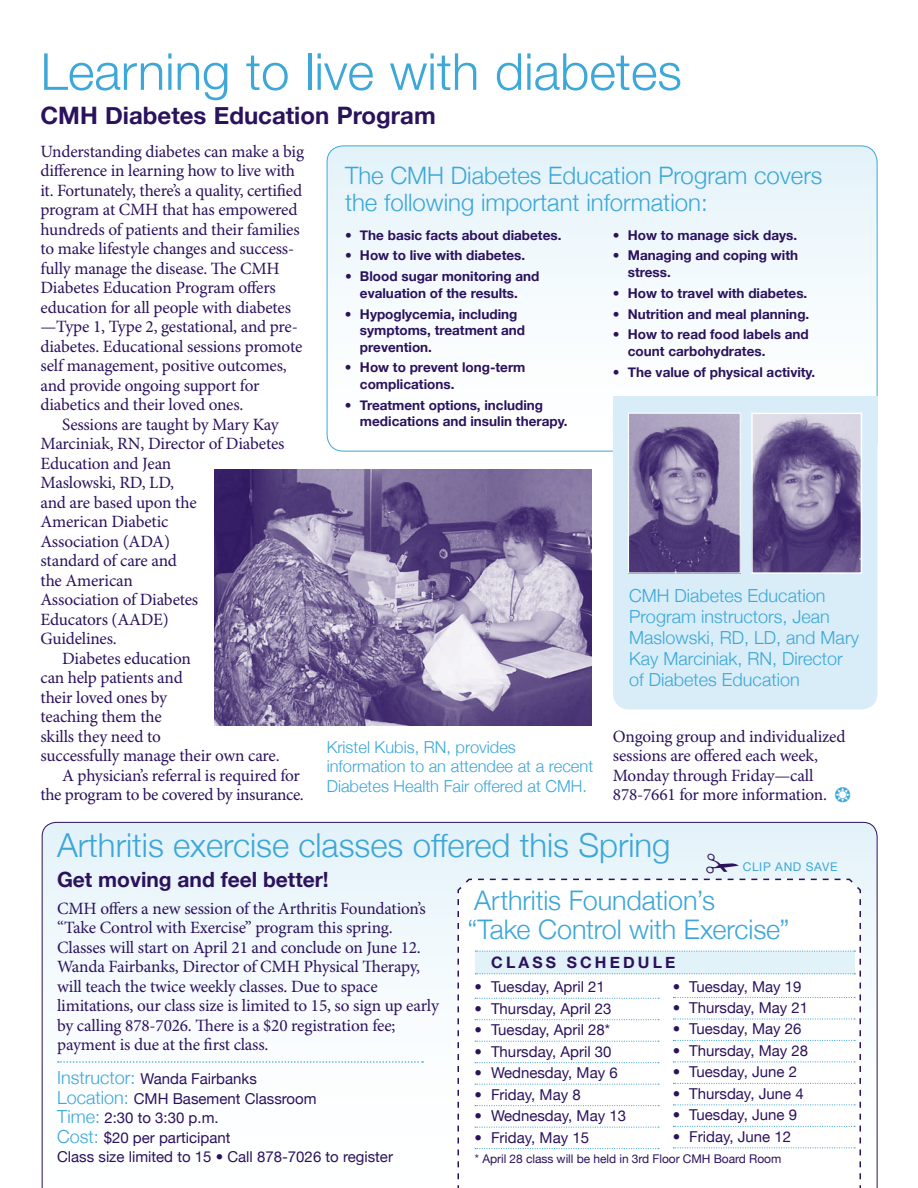
<style>
.page{position:relative;width:918px;height:1188px;background:#fff}
.page>*{position:absolute;margin:0;border:0;box-sizing:border-box;transform-origin:0 0}
.t1{font:300 51px "Helvetica Neue";color:#3ca7d8}
.t2{font:300 33px "Helvetica Neue";color:#3ca7d8}
.t3{font:300 27px/28.5px "Helvetica Neue";letter-spacing:-.005em;color:#3ca7d8}
.t4{font:300 24px/27px "Helvetica Neue";color:#3ca7d8}
.t5{font:700 24px "Helvetica Neue";color:#2b125d}
.t6{font:700 21px "Helvetica Neue";color:#2b125d}
.t7{font:300 18px/21px "Helvetica Neue";color:#3ca7d8}
.t8{font:17.25px/19.5px "Minion Pro";letter-spacing:-.01em;color:#2b125d}
.t9{font:300 16.5px/19.5px "Helvetica Neue";color:#3ca7d8}
.t10{font:700 15.75px "Helvetica Neue";letter-spacing:.2em;color:#2b125d}
.t11{font:15px/19.5px "Helvetica Neue";color:#2b125d}
.t12{font:700 13.5px/16.5px "Helvetica Neue";color:#2b125d}
.t13{font:12px "Helvetica Neue";letter-spacing:-.005em;color:#2b125d}
.t14{font:12px "Helvetica Neue";letter-spacing:.05em;color:#3ca7d8}
.s1{color:#3ca7d8}
.s2{font-weight:300;font-size:18px;color:#3ca7d8}
</style>
<div class="page">
<svg style="left:326px;top:145px;width:552px;height:306px"></svg>
<svg style="left:41px;top:822px;width:837px;height:366px"></svg>
<svg style="left:457px;top:878px;width:405px;height:310px"></svg>
<img style="left:215px;top:470px;width:376px;height:256px">
<div style="left:613px;top:443px;width:265px;height:267px;background:#d8edf7"></div>
<svg style="left:58px;top:1061px;width:365px;height:2px"></svg>
<svg style="left:475px;top:896px;width:386px;height:292px"></svg>
<div style="left:613px;top:396px;width:265px;height:47px;background:#d8edf7"></div>
<img style="left:630px;top:415px;width:109px;height:157px">
<div style="left:628px;top:413px;width:113px;height:161px;border:1px solid #fff"></div>
<img style="left:753px;top:415px;width:107px;height:157px">
<div style="left:751px;top:413px;width:111px;height:161px;border:1px solid #fff"></div>
<div style="left:475px;top:854px;width:366px;height:26px;background:#e8f5fa"></div>
<h1 class="t1" style="left:40px;top:40px;width:643px">Learning to live with diabetes</h1>
<h3 class="t5" style="left:40px;top:101px;width:397px">CMH Diabetes Education Program</h3>
<p class="t8" style="left:40px;top:142px;width:265px">Understanding diabetes can make a big difference in learning how to live with it. Fortunately, there’s a quality, certified program at CMH that has empowered hundreds of patients and their families to make lifestyle changes and success&shy;fully manage the disease. The CMH Diabetes Education Program offers education for all people with diabetes —Type 1, Type 2, gestational, and pre&shy;diabetes. Educational sessions promote self management, positive outcomes, and provide ongoing support for diabetics and their loved ones.</p>
<p class="t8" style="left:62px;top:415px;width:218px">Sessions are taught by Mary Kay</p>
<p class="t8" style="left:40px;top:434px;width:246px">Marciniak, RN, Director of Diabetes</p>
<p class="t8" style="left:40px;top:454px;width:132px">Education and Jean</p>
<p class="t8" style="left:40px;top:473px;width:135px">Maslowski, RD, LD,</p>
<p class="t8" style="left:40px;top:493px;width:158px">and are based upon the</p>
<p class="t8" style="left:40px;top:512px;width:129px">American Diabetic</p>
<p class="t8" style="left:41px;top:532px;width:131px">Association (ADA)</p>
<p class="t8" style="left:41px;top:551px;width:138px">standard of care and</p>
<p class="t8" style="left:41px;top:571px;width:94px">the American</p>
<p class="t8" style="left:40px;top:590px;width:159px">Association of Diabetes</p>
<p class="t8" style="left:40px;top:610px;width:130px">Educators (AADE)</p>
<p class="t8" style="left:40px;top:629px;width:78px">Guidelines.</p>
<p class="t8" style="left:62px;top:649px;width:130px">Diabetes education</p>
<p class="t8" style="left:41px;top:668px;width:144px">can help patients and</p>
<p class="t8" style="left:41px;top:688px;width:128px">their loved ones by</p>
<p class="t8" style="left:41px;top:707px;width:123px">teaching them the</p>
<p class="t8" style="left:41px;top:727px;width:122px">skills they need to</p>
<p class="t8" style="left:41px;top:746px;width:241px">successfully manage their own care.</p>
<p class="t8" style="left:62px;top:766px;width:239px">A physician’s referral is required for</p>
<p class="t8" style="left:41px;top:785px;width:265px">the program to be covered by insurance.</p>
<h3 class="t4" style="left:345px;top:161px;width:479px">The CMH Diabetes Education Program covers the following important information:</h3>
<p class="t12" style="left:613px;top:226px;width:186px">• How to manage sick days.</p>
<p class="t12" style="left:628px;top:247px;width:172px;text-indent:-15px">• Managing and coping with stress.</p>
<p class="t12" style="left:613px;top:284px;width:196px">• How to travel with diabetes.</p>
<p class="t12" style="left:613px;top:305px;width:198px">• Nutrition and meal planning.</p>
<p class="t12" style="left:628px;top:326px;width:182px;text-indent:-15px">• How to read food labels and count carbohydrates.</p>
<p class="t12" style="left:613px;top:363px;width:204px">• The value of physical activity.</p>
<p class="t12" style="left:345px;top:226px;width:218px">• The basic facts about diabetes.</p>
<p class="t12" style="left:345px;top:247px;width:182px">• How to live with diabetes.</p>
<p class="t12" style="left:345px;top:268px;width:196px;text-align:center">• Blood sugar monitoring and evaluation of the results.</p>
<p class="t12" style="left:360px;top:305px;width:167px;text-indent:-15px">• Hypoglycemia, including symptoms, treatment and prevention.</p>
<p class="t12" style="left:360px;top:359px;width:167px;text-indent:-15px">• How to prevent long-term complications.</p>
<p class="t12" style="left:360px;top:396px;width:209px;text-indent:-15px">• Treatment options, including medications and insulin therapy.</p>
<p class="t9" style="left:327px;top:737px;width:268px">Kristel Kubis, RN, provides information to an attendee at a recent<br>Diabetes Health Fair offered at CMH.</p>
<p class="t7" style="left:629px;top:584px;width:231px">CMH Diabetes Education<br>Program instructors, Jean<br>Maslowski, RD, LD, and Mary<br>Kay Marciniak, RN, Director of Diabetes Education</p>
<p class="t8" style="left:613px;top:727px;width:240px">Ongoing group and individualized sessions are offered each week,<br>Monday through Friday—call<br>878-7661 for more information. <span class="s1">❂</span></p>
<h2 class="t2" style="left:57px;top:825px;width:615px">Arthritis exercise classes offered this Spring</h2>
<p class="t6" style="left:57px;top:866px;width:273px">Get moving and feel better!</p>
<p class="t14" style="left:743px;top:860px;width:96px">CLIP AND SAVE</p>
<h3 class="t3" style="left:467px;top:886px;width:324px">Arthritis Foundation’s<br>“Take Control with Exercise”</h3>
<p class="t8" style="left:57px;top:899px;width:383px">CMH offers a new session of the Arthritis Foundation’s “Take Control with Exercise” program this spring.<br>Classes will start on April 21 and conclude on June 12.<br>Wanda Fairbanks, Director of CMH Physical Therapy, will teach the twice weekly classes. Due to space limitations, our class size is limited to 15, so sign up early by calling 878-7026. There is a $20 registration fee; payment is due at the first class.</p>
<p class="t10" style="left:491px;top:952px;width:186px">CLASS SCHEDULE</p>
<p class="t11" style="left:673px;top:976px;width:130px">• Tuesday, May 19</p>
<p class="t11" style="left:673px;top:998px;width:137px">• Thursday, May 21</p>
<p class="t11" style="left:673px;top:1019px;width:130px">• Tuesday, May 26</p>
<p class="t11" style="left:673px;top:1041px;width:137px">• Thursday, May 28</p>
<p class="t11" style="left:673px;top:1062px;width:126px">• Tuesday, June 2</p>
<p class="t11" style="left:673px;top:1084px;width:132px">• Thursday, June 4</p>
<p class="t11" style="left:673px;top:1105px;width:126px">• Tuesday, June 9</p>
<p class="t11" style="left:673px;top:1127px;width:120px">• Friday, June 12</p>
<p class="t11" style="left:475px;top:977px;width:132px">• Tuesday, April 21</p>
<p class="t11" style="left:475px;top:998px;width:139px">• Thursday, April 23</p>
<p class="t11" style="left:475px;top:1020px;width:137px">• Tuesday, April 28*</p>
<p class="t11" style="left:475px;top:1041px;width:139px">• Thursday, April 30</p>
<p class="t11" style="left:475px;top:1063px;width:145px">• Wednesday, May 6</p>
<p class="t11" style="left:475px;top:1084px;width:108px">• Friday, May 8</p>
<p class="t11" style="left:475px;top:1106px;width:153px">• Wednesday, May 13</p>
<p class="t11" style="left:475px;top:1127px;width:116px">• Friday, May 15</p>
<p class="t11" style="left:57px;top:1069px;width:337px"><span class="s2">Instructor:</span> Wanda Fairbanks<br><span class="s2">Location:</span> CMH Basement Classroom<br><span class="s2">Time:</span> 2:30 to 3:30 p.m.<br><span class="s2">Cost:</span> $20 per participant<br>Class size limited to 15 • Call 878-7026 to register</p>
<p class="t13" style="left:475px;top:1152px;width:308px">* April 28 class will be held in 3rd Floor CMH Board Room</p>
</div>
